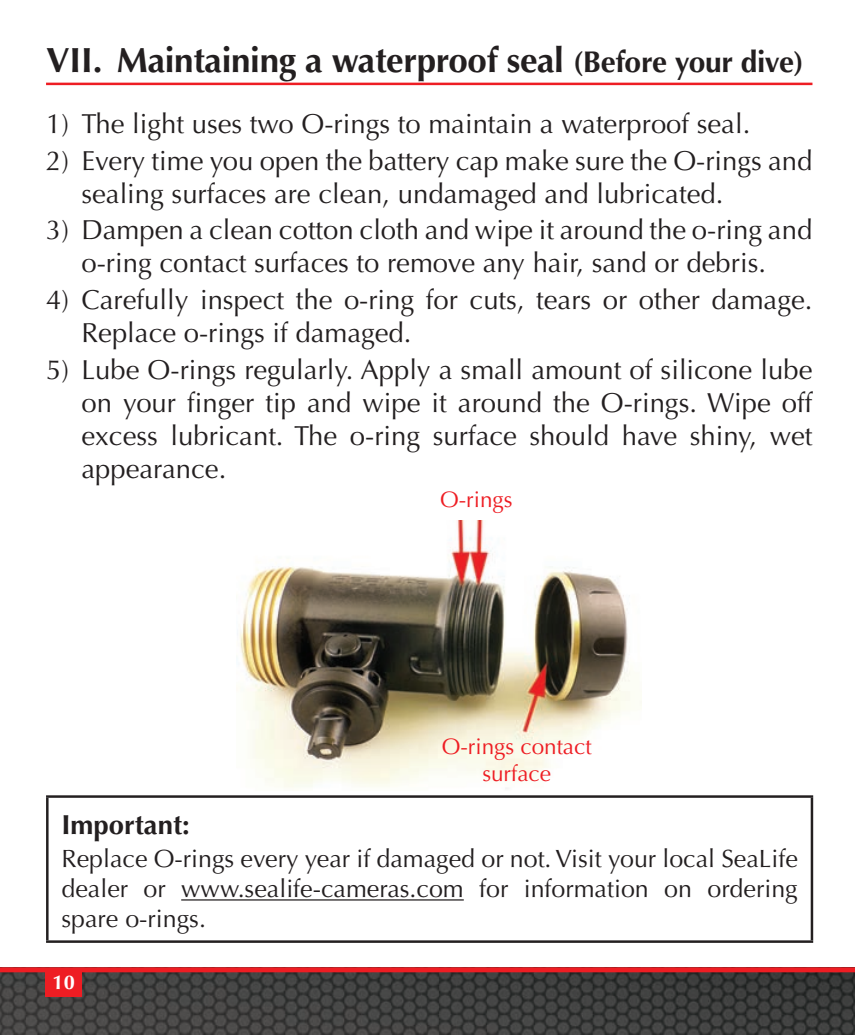
<style>
.page{position:relative;width:855px;height:1035px;background:#fff}
.page>*{position:absolute;margin:0;border:0;box-sizing:border-box;transform-origin:0 0}
.t1{font:700 35px "Optima";letter-spacing:-.01em;color:#231f20}
.t2{font:27.5px/33px "Optima";color:#231f20}
.t3{font:700 27.5px "Optima";color:#231f20}
.t4{font:25px/30px "Optima";color:#231f20;text-align:justify}
.t5{font:22.5px/27px "Optima";color:#ee1d23;text-align:center}
.t6{font:700 20px "Optima";color:#fff}
.s1{font-size:30px}
</style>
<div class="page">
<img style="left:0;top:972px;width:855px;height:63px">
<div style="left:0;top:967px;width:855px;height:5px;background:#ee1d23"></div>
<div style="left:45px;top:969px;width:37px;height:28px;background:#ee1d23"></div>
<hr style="left:46px;top:83px;width:766px;height:2px;background:#ee1d23">
<hr style="left:46px;top:795px;width:767px;height:3px;background:#231f20">
<hr style="left:46px;top:798px;width:3px;height:142px;background:#231f20">
<hr style="left:811px;top:798px;width:2px;height:142px;background:#231f20">
<hr style="left:46px;top:940px;width:767px;height:3px;background:#231f20">
<hr style="left:181px;top:899px;width:283px;height:2px;background:#231f20">
<img style="left:239px;top:521px;width:402px;height:268px">
<p class="t1" style="left:46px;top:40px;width:759px">VII. Maintaining a waterproof seal <span class="s1">(Before your dive)</span></p>
<p class="t2" style="left:46px;top:108px;width:706px">1) The light uses two O-rings to maintain a waterproof seal.</p>
<p class="t2" style="left:81px;top:144px;width:733px;text-indent:-35px">2) Every time you open the battery cap make sure the O-rings and sealing surfaces are clean, undamaged and lubricated.</p>
<p class="t2" style="left:46px;top:214px;width:768px;text-align:center">3) Dampen a clean cotton cloth and wipe it around the o-ring and o-ring contact surfaces to remove any hair, sand or debris.</p>
<p class="t2" style="left:81px;top:284px;width:733px;text-indent:-35px">4) Carefully inspect the o-ring for cuts, tears or other damage.<br>Replace o-rings if damaged.</p>
<p class="t2" style="left:81px;top:353px;width:733px;text-align:justify;text-indent:-35px">5) Lube O-rings regularly. Apply a small amount of silicone lube on your finger tip and wipe it around the O-rings. Wipe off excess lubricant. The o-ring surface should have shiny, wet appearance.</p>
<p class="t5" style="left:440px;top:486px;width:74px">O-rings</p>
<p class="t5" style="left:442px;top:733px;width:152px">O-rings contact surface</p>
<p class="t3" style="left:61px;top:809px;width:130px">Important:</p>
<p class="t4" style="left:61px;top:844px;width:738px">Replace O-rings every year if damaged or not. Visit your local SeaLife dealer or www.sealife-cameras.com for information on ordering spare o-rings.</p>
<p class="t6" style="left:53px;top:971px;width:24px">10</p>
</div>
